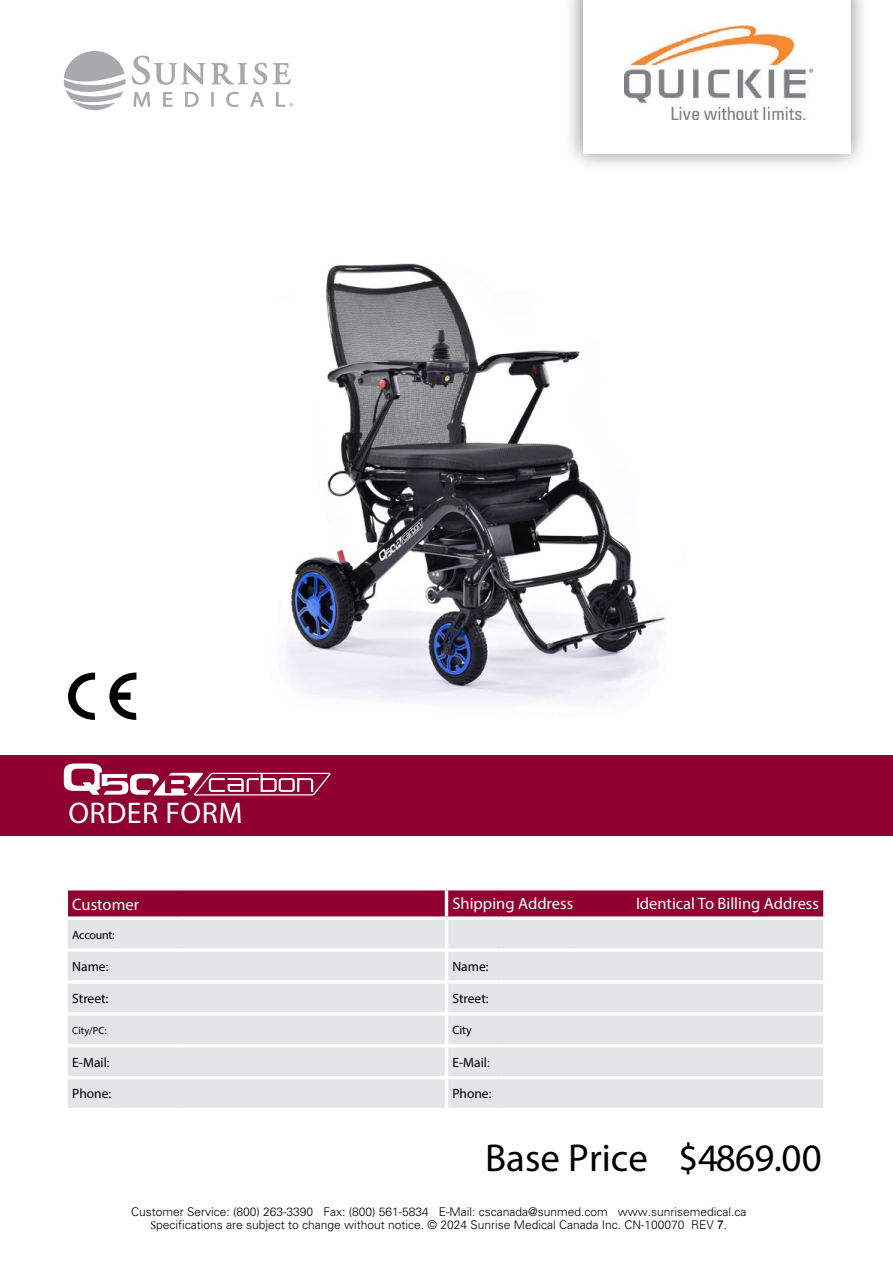
<style>
.page{position:relative;width:893px;height:1263px;background:#fff}
.page>*{position:absolute;margin:0;border:0;box-sizing:border-box;transform-origin:0 0}
.t1{font:39px "Myriad Pro";color:#000}
.t2{font:30px "Myriad Pro";letter-spacing:.02em;color:#fff}
.t3{font:16.5px "Myriad Pro";color:#fff}
.t4{font:13.5px "Myriad Pro";color:#000}
.t5{font:300 12px/13.5px "Univers LT Std";color:#000;text-align:center}
.t6{font:12px "Myriad Pro";letter-spacing:-.02em;color:#000}
.t7{font:10.5px "Myriad Pro";color:#000}
.s1{font-family:"Minion Pro";font-weight:400}
.s2{font-family:"Arial";font-weight:400}
</style>
<div class="page">
<img style="left:286px;top:263px;width:379px;height:440px">
<div style="left:68px;top:890px;width:755px;height:26px;background:#8f0031"></div>
<div style="left:68px;top:920px;width:755px;height:188px;background:#e4e5e6"></div>
<svg style="left:823px;top:890px;width:2px;height:26px"></svg>
<hr style="left:445px;top:890px;width:3px;height:26px;background:#fff">
<svg style="left:68px;top:916px;width:51px;height:1px"></svg>
<svg style="left:119px;top:916px;width:58px;height:2px"></svg>
<svg style="left:177px;top:916px;width:269px;height:1px"></svg>
<svg style="left:498px;top:916px;width:71px;height:2px"></svg>
<svg style="left:569px;top:916px;width:256px;height:1px"></svg>
<hr style="left:498px;top:948px;width:71px;height:4px;background:#f8f8f9">
<hr style="left:569px;top:948px;width:258px;height:4px;background:#fff">
<hr style="left:498px;top:980px;width:71px;height:4px;background:#f8f8f8">
<hr style="left:569px;top:980px;width:258px;height:4px;background:#fff">
<hr style="left:498px;top:1012px;width:71px;height:3px;background:#fff">
<hr style="left:569px;top:1012px;width:258px;height:3px;background:#fff">
<hr style="left:498px;top:1044px;width:71px;height:3px;background:#fff">
<hr style="left:569px;top:1044px;width:258px;height:3px;background:#fff">
<hr style="left:498px;top:1076px;width:71px;height:3px;background:#fff">
<hr style="left:569px;top:1076px;width:258px;height:3px;background:#fff">
<hr style="left:68px;top:948px;width:51px;height:4px;background:#fff">
<hr style="left:119px;top:948px;width:58px;height:4px;background:#fff">
<hr style="left:177px;top:948px;width:269px;height:4px;background:#fff">
<hr style="left:446px;top:948px;width:52px;height:4px;background:#f8f8f9">
<hr style="left:68px;top:980px;width:51px;height:4px;background:#fff">
<hr style="left:119px;top:980px;width:58px;height:4px;background:#fff">
<hr style="left:177px;top:980px;width:269px;height:4px;background:#fff">
<hr style="left:446px;top:980px;width:52px;height:4px;background:#f8f8f8">
<hr style="left:68px;top:1012px;width:51px;height:3px;background:#fff">
<hr style="left:119px;top:1012px;width:58px;height:3px;background:#fff">
<hr style="left:177px;top:1012px;width:269px;height:3px;background:#fff">
<hr style="left:446px;top:1012px;width:52px;height:3px;background:#fff">
<hr style="left:68px;top:1044px;width:51px;height:3px;background:#fff">
<hr style="left:119px;top:1044px;width:58px;height:3px;background:#fff">
<hr style="left:177px;top:1044px;width:269px;height:3px;background:#fff">
<hr style="left:446px;top:1044px;width:52px;height:3px;background:#fff">
<hr style="left:68px;top:1076px;width:51px;height:3px;background:#fff">
<hr style="left:119px;top:1076px;width:58px;height:3px;background:#fff">
<hr style="left:177px;top:1076px;width:269px;height:3px;background:#fff">
<hr style="left:446px;top:1076px;width:52px;height:3px;background:#fff">
<hr style="left:445px;top:920px;width:3px;height:28px;background:#fff">
<hr style="left:445px;top:952px;width:3px;height:28px;background:#fff">
<hr style="left:445px;top:984px;width:3px;height:28px;background:#fff">
<hr style="left:445px;top:1015px;width:3px;height:29px;background:#fff">
<hr style="left:445px;top:1047px;width:3px;height:29px;background:#fff">
<hr style="left:445px;top:1079px;width:3px;height:29px;background:#fff">
<svg style="left:446px;top:916px;width:52px;height:2px"></svg>
<div style="left:0;top:755px;width:893px;height:81px;background:#8f0031"></div>
<svg style="left:68px;top:673px;width:27px;height:47px"></svg>
<svg style="left:109px;top:673px;width:27px;height:47px"></svg>
<svg style="left:64px;top:763px;width:267px;height:32px"></svg>
<div style="left:563px;top:0;width:307px;height:173px;background:#000;opacity:.5"></div>
<div style="left:583px;top:0;width:267px;height:153px;background:#fff"></div>
<svg style="left:64px;top:51px;width:61px;height:59px"></svg>
<svg style="left:132px;top:56px;width:135px;height:29px"></svg>
<svg style="left:273px;top:63px;width:18px;height:21px"></svg>
<svg style="left:133px;top:92px;width:17px;height:15px"></svg>
<svg style="left:163px;top:92px;width:10px;height:15px"></svg>
<svg style="left:185px;top:92px;width:14px;height:15px"></svg>
<svg style="left:211px;top:92px;width:3px;height:15px"></svg>
<svg style="left:226px;top:92px;width:13px;height:15px"></svg>
<svg style="left:250px;top:92px;width:14px;height:15px"></svg>
<svg style="left:276px;top:92px;width:17px;height:15px"></svg>
<img style="left:624px;top:25px;width:188px;height:94px">
<h2 class="t2" style="left:68px;top:795px;width:176px">ORDER FORM</h2>
<h3 class="t3" style="left:72px;top:894px;width:68px">Customer</h3>
<h3 class="t3" style="left:452px;top:894px;width:122px">Shipping Address</h3>
<h3 class="t3" style="left:636px;top:894px;width:184px">Identical To Billing Address</h3>
<p class="t6" style="left:72px;top:927px;width:44px">Account:</p>
<p class="t4" style="left:72px;top:958px;width:38px">Name:</p>
<p class="t4" style="left:452px;top:958px;width:38px">Name:</p>
<p class="t4" style="left:72px;top:990px;width:38px">Street:</p>
<p class="t4" style="left:452px;top:990px;width:38px">Street:</p>
<p class="t7" style="left:72px;top:1024px;width:36px">City/PC:</p>
<p class="t6" style="left:452px;top:1023px;width:21px">City</p>
<p class="t4" style="left:72px;top:1054px;width:39px">E-Mail:</p>
<p class="t4" style="left:452px;top:1054px;width:39px">E-Mail:</p>
<p class="t4" style="left:72px;top:1085px;width:41px">Phone:</p>
<p class="t4" style="left:452px;top:1085px;width:41px">Phone:</p>
<h1 class="t1" style="left:485px;top:1134px;width:338px">Base Price $4869.00</h1>
<p class="t5" style="left:131px;top:1205px;width:617px">Customer Service: (800) 263-3390 Fax: (800) 561-5834 E-Mail: cscanada@sunmed.com www.sunrisemedical.ca<br><span class="s1">S</span>pecifications are subject to change without notice. © 2024 Sunrise Medical Canada Inc. CN-100070 REV <span class="s2">7</span>.</p>
</div>
